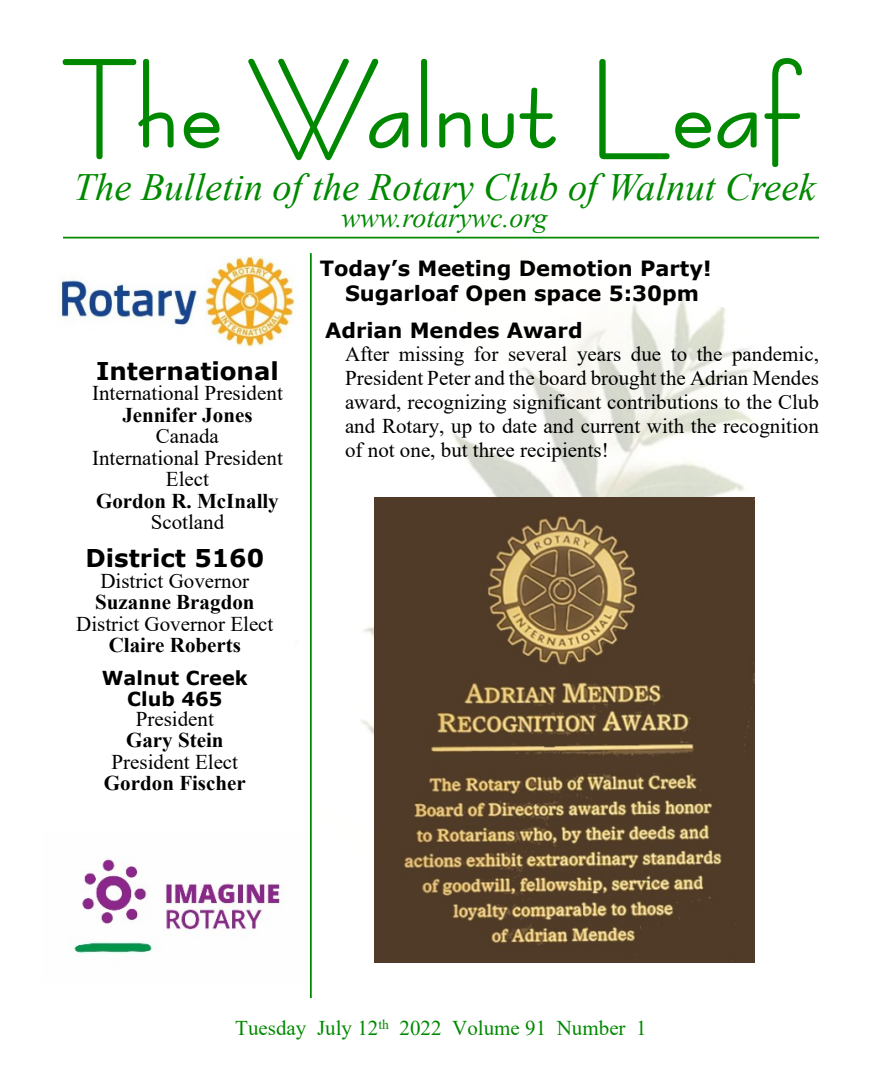
<style>
.page{position:relative;width:882px;height:1071px;background:#fff}
.page>*{position:absolute;margin:0;border:0;box-sizing:border-box;transform-origin:0 0}
.t1{font:italic 38.5px "Times New Roman";color:#008900}
.t2{font:italic 28px "Times New Roman";color:#008900}
.t3{font:700 24.5px "Verdana";color:#000}
.t4{font:21px/24.2px "Times New Roman";color:#000;text-align:center}
.t5{font:700 21px "Times New Roman";color:#000}
.t6{font:700 21px/25.6px "Verdana";color:#000;text-align:center}
.t7{font:21px "Times New Roman";color:#008900}
.t8{font:700 19.25px/20.8px "Verdana";color:#000;text-align:center}
</style>
<div class="page">
<img style="left:74px;top:859px;width:170px;height:95px">
<img style="left:244px;top:236px;width:575px;height:696px">
<svg style="left:63px;top:59px;width:111px;height:100px"></svg>
<svg style="left:184px;top:112px;width:36px;height:36px"></svg>
<svg style="left:248px;top:59px;width:160px;height:101px"></svg>
<div style="left:421px;top:59px;width:6px;height:89px;background:#008900;border-radius:3px"></div>
<svg style="left:439px;top:112px;width:31px;height:36px"></svg>
<svg style="left:482px;top:113px;width:32px;height:35px"></svg>
<svg style="left:520px;top:88px;width:36px;height:60px"></svg>
<svg style="left:599px;top:59px;width:112px;height:100px"></svg>
<svg style="left:717px;top:112px;width:40px;height:36px"></svg>
<svg style="left:764px;top:58px;width:38px;height:109px"></svg>
<hr style="left:63px;top:237px;width:756px;height:2px;background:#008900">
<hr style="left:310px;top:253px;width:2px;height:745px;background:#008900">
<img style="left:60px;top:257px;width:236px;height:89px">
<img style="left:374px;top:498px;width:381px;height:464px">
<h1 class="t1" style="left:74px;top:174px;width:743px">The Bulletin of the Rotary Club of Walnut Creek</h1>
<h2 class="t2" style="left:342px;top:208px;width:207px">www.rotarywc.org</h2>
<p class="t6" style="left:320px;top:257px;width:393px">Today’s Meeting Demotion Party!<br>Sugarloaf Open space 5:30pm</p>
<p class="t6" style="left:325px;top:319px;width:259px">Adrian Mendes Award</p>
<p class="t4" style="left:345px;top:344px;width:475px;text-align:justify">After missing for several years due to the pandemic, President Peter and the board brought the Adrian Mendes award, recognizing significant contributions to the Club and Rotary, up to date and current with the recognition of not one, but three recipients!</p>
<p class="t3" style="left:96px;top:361px;width:184px">International</p>
<p class="t4" style="left:92px;top:383px;width:192px">International President</p>
<p class="t5" style="left:122px;top:408px;width:132px">Jennifer Jones</p>
<p class="t4" style="left:92px;top:428px;width:192px;line-height:21.5px">Canada<br>International President<br>Elect</p>
<p class="t5" style="left:96px;top:494px;width:184px">Gordon R. McInally</p>
<p class="t4" style="left:151px;top:512px;width:75px">Scotland</p>
<p class="t3" style="left:86px;top:548px;width:180px">District 5160</p>
<p class="t4" style="left:100px;top:571px;width:150px">District Governor</p>
<p class="t5" style="left:95px;top:595px;width:161px">Suzanne Bragdon</p>
<p class="t4" style="left:76px;top:614px;width:199px">District Governor Elect</p>
<p class="t5" style="left:109px;top:638px;width:134px">Claire Roberts</p>
<p class="t8" style="left:102px;top:669px;width:147px">Walnut Creek<br>Club 465</p>
<p class="t4" style="left:136px;top:709px;width:80px">President</p>
<p class="t5" style="left:126px;top:733px;width:99px">Gary Stein</p>
<p class="t4" style="left:112px;top:752px;width:128px">President Elect</p>
<p class="t5" style="left:104px;top:776px;width:143px">Gordon Fischer</p>
<p class="t7" style="left:235px;top:1021px;width:413px">Tuesday July 12<sup>th</sup> 2022 Volume 91 Number 1</p>
</div>
